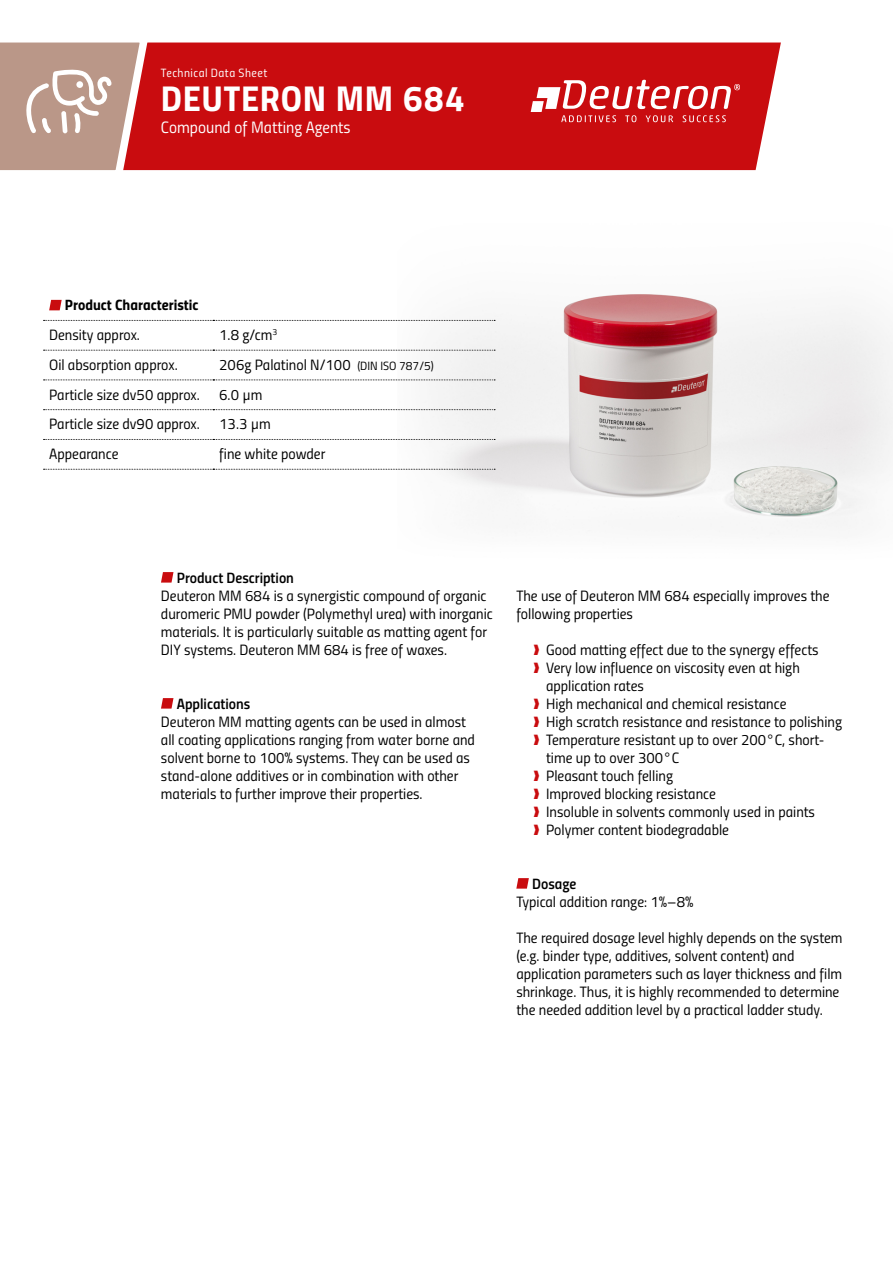
<style>
.page{position:relative;width:893px;height:1263px;background:#fff}
.page>*{position:absolute;margin:0;border:0;box-sizing:border-box;transform-origin:0 0}
.t1{font:36px "Titillium Bold Upright";letter-spacing:.02em;color:#fff}
.t2{font:16.5px "Titillium Regular Upright";color:#fff}
.t3{font:15px/18px "Titillium Regular Upright";color:#000}
.t4{font:15px "Titillium Semibold Upright";color:#000}
.t5{font:15px "Titillium Bold Upright";color:#000}
.t6{font:12px "Titillium Regular Upright";letter-spacing:.04em;color:#fff}
.s1{font-size:12px}
.s2{color:#c90c0f}
</style>
<div class="page">
<img style="left:398px;top:294px;width:495px;height:233px">
<div style="left:153px;top:43px;width:628px;height:127px;background:#c90c0f"></div>
<svg style="left:531px;top:80px;width:209px;height:42px"></svg>
<svg style="left:161px;top:572px;width:12px;height:11px"></svg>
<svg style="left:161px;top:698px;width:12px;height:11px"></svg>
<svg style="left:516px;top:878px;width:13px;height:11px"></svg>
<svg style="left:44px;top:320px;width:451px;height:1px"></svg>
<svg style="left:44px;top:350px;width:451px;height:1px"></svg>
<svg style="left:44px;top:380px;width:451px;height:1px"></svg>
<svg style="left:44px;top:409px;width:451px;height:1px"></svg>
<svg style="left:44px;top:439px;width:451px;height:1px"></svg>
<svg style="left:44px;top:469px;width:451px;height:1px"></svg>
<svg style="left:49px;top:300px;width:13px;height:10px"></svg>
<svg style="left:0;top:42px;width:153px;height:129px;background:#c49489"></svg>
<p class="t6" style="left:161px;top:64px;width:108px">Technical Data Sheet</p>
<h1 class="t1" style="left:161px;top:70px;width:306px">DEUTERON MM 684</h1>
<p class="t2" style="left:161px;top:115px;width:191px">Compound of Matting Agents</p>
<p class="t5" style="left:65px;top:293px;width:135px">Product Characteristic</p>
<p class="t3" style="left:49px;top:325px;width:92px">Density approx.</p>
<p class="t3" style="left:219px;top:325px;width:60px">1.8 g/cm<sup>3</sup></p>
<p class="t3" style="left:49px;top:355px;width:130px">Oil absorption approx.</p>
<p class="t3" style="left:219px;top:355px;width:216px">206g Palatinol N/100 <span class="s1">(DIN ISO 787/5)</span></p>
<p class="t3" style="left:49px;top:385px;width:152px">Particle size dv50 approx.</p>
<p class="t3" style="left:219px;top:385px;width:45px">6.0 µm</p>
<p class="t3" style="left:49px;top:414px;width:152px">Particle size dv90 approx.</p>
<p class="t3" style="left:219px;top:414px;width:53px">13.3 µm</p>
<p class="t3" style="left:49px;top:444px;width:71px">Appearance</p>
<p class="t3" style="left:219px;top:444px;width:108px">fine white powder</p>
<p class="t4" style="left:177px;top:566px;width:119px">Product Description</p>
<p class="t3" style="left:161px;top:585px;width:333px">Deuteron MM 684 is a synergistic compound of organic duromeric PMU powder (Polymethyl urea) with inorganic materials. It is particularly suitable as matting agent for DIY systems. Deuteron MM 684 is free of waxes.</p>
<p class="t4" style="left:177px;top:692px;width:75px">Applications</p>
<p class="t3" style="left:161px;top:711px;width:316px">Deuteron MM matting agents can be used in almost all coating applications ranging from water borne and solvent borne to 100% systems. They can be used as stand-alone additives or in combination with other materials to further improve their properties.</p>
<p class="t3" style="left:516px;top:585px;width:315px">The use of Deuteron MM 684 especially improves the following properties</p>
<p class="t3" style="left:533px;top:639px;width:287px"><span class="s2">❱</span> Good matting effect due to the synergy effects</p>
<p class="t3" style="left:533px;top:657px;width:268px"><span class="s2">❱</span> Very low influence on viscosity even at high</p>
<p class="t3" style="left:546px;top:675px;width:99px">application rates</p>
<p class="t3" style="left:533px;top:693px;width:255px"><span class="s2">❱</span> High mechanical and chemical resistance</p>
<p class="t3" style="left:533px;top:711px;width:310px"><span class="s2">❱</span> High scratch resistance and resistance to polishing</p>
<p class="t3" style="left:533px;top:729px;width:293px"><span class="s2">❱</span> Temperature resistant up to over 200°C, short-</p>
<p class="t3" style="left:546px;top:747px;width:135px">time up to over 300°C</p>
<p class="t3" style="left:533px;top:765px;width:141px"><span class="s2">❱</span> Pleasant touch felling</p>
<p class="t3" style="left:533px;top:783px;width:184px"><span class="s2">❱</span> Improved blocking resistance</p>
<p class="t3" style="left:533px;top:801px;width:283px"><span class="s2">❱</span> Insoluble in solvents commonly used in paints</p>
<p class="t3" style="left:533px;top:819px;width:197px"><span class="s2">❱</span> Polymer content biodegradable</p>
<p class="t4" style="left:532px;top:872px;width:46px">Dosage</p>
<p class="t3" style="left:516px;top:891px;width:179px">Typical addition range: 1%–8%</p>
<p class="t3" style="left:516px;top:927px;width:328px">The required dosage level highly depends on the system (e.g. binder type, additives, solvent content) and application parameters such as layer thickness and film shrinkage. Thus, it is highly recommended to determine the needed addition level by a practical ladder study.</p>
</div>
